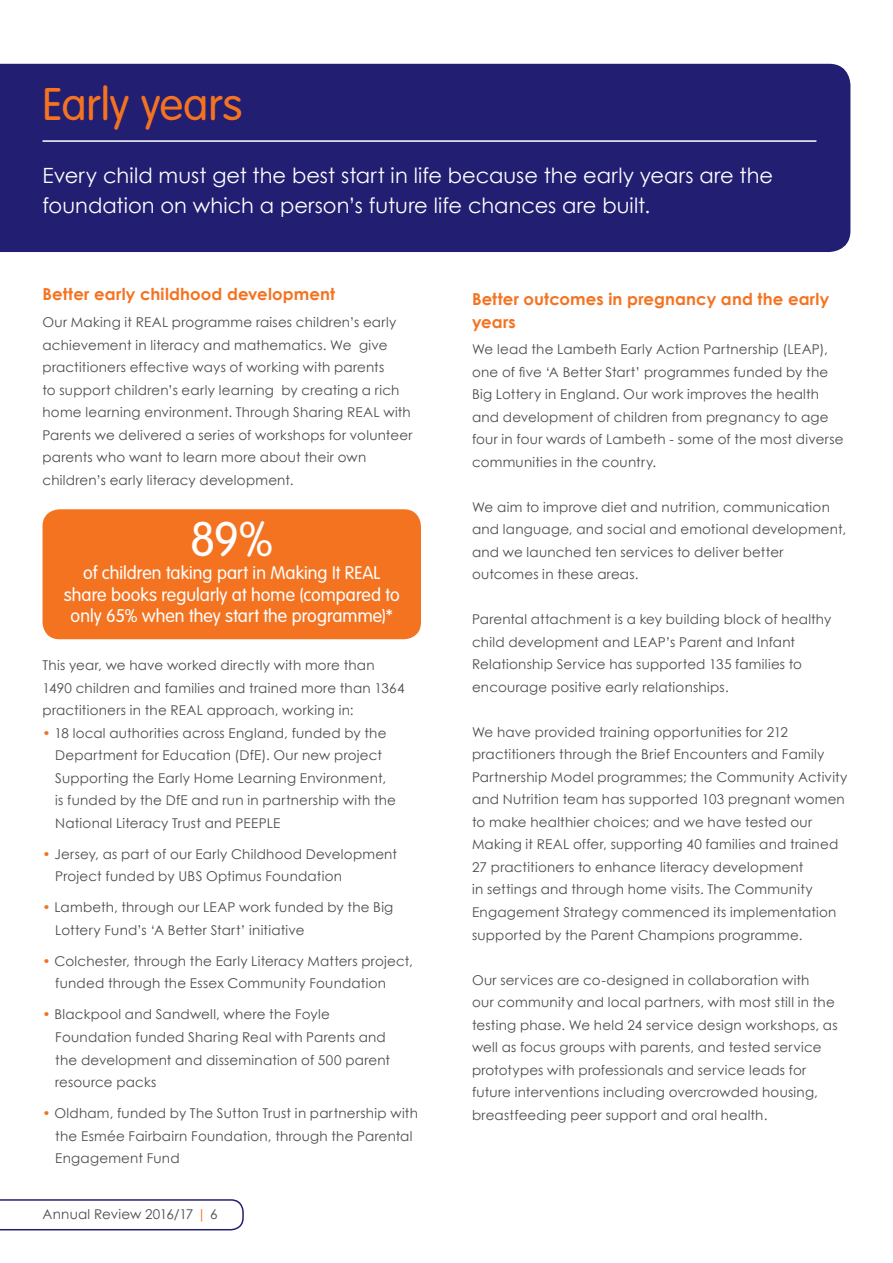
<style>
.page{position:relative;width:893px;height:1263px;background:#fff}
.page>*{position:absolute;margin:0;border:0;box-sizing:border-box;transform-origin:0 0}
.t1{font:300 48px "VAG Rounded";color:#fff}
.t2{font:300 45px "VAG Rounded";color:#f47321}
.t3{font:21px/30px "Century Gothic";color:#fff}
.t4{font:300 18px/21.6px "VAG Rounded";letter-spacing:.005em;color:#fff;text-align:center}
.t5{font:700 16.5px/22.5px "Century Gothic";letter-spacing:.01em;color:#f47321}
.t6{font:13.5px/22.5px "Century Gothic";letter-spacing:.015em;color:#4b4c4d}
.s1{color:#f47321}
</style>
<div class="page">
<div style="left:0;top:64px;width:850px;height:188px;background:#221e72"></div>
<hr style="left:43px;top:140px;width:773px;height:2px;background:#fff">
<hr style="left:43px;top:184px;width:736px;height:1px;background:#221e72">
<hr style="left:43px;top:214px;width:607px;height:1px;background:#221e72">
<div style="left:43px;top:509px;width:378px;height:130px;background:#f47321;border-radius:17px"></div>
<svg style="left:0;top:1199px;width:244px;height:31px"></svg>
<h2 class="t2" style="left:43px;top:79px;width:201px">Early years</h2>
<h3 class="t3" style="left:43px;top:160px;width:732px">Every child must get the best start in life because the early years are the foundation on which a person’s future life chances are built.</h3>
<p class="t5" style="left:43px;top:283px;width:294px">Better early childhood development</p>
<p class="t6" style="left:43px;top:311px;width:372px">Our Making it REAL programme raises children’s early achievement in literacy and mathematics. We give practitioners effective ways of working with parents<br>to support children’s early learning by creating a rich home learning environment. Through Sharing REAL with Parents we delivered a series of workshops for volunteer parents who want to learn more about their own children’s early literacy development.</p>
<h1 class="t1" style="left:190px;top:511px;width:85px">89%</h1>
<h3 class="t4" style="left:64px;top:562px;width:337px">of children taking part in Making It REAL share books regularly at home (compared to only 65% when they start the programme)*</h3>
<p class="t6" style="left:43px;top:654px;width:363px">This year, we have worked directly with more than<br>1490 children and families and trained more than 1364 practitioners in the REAL approach, working in:</p>
<p class="t6" style="left:55px;top:721px;width:342px;text-indent:-13px"><span class="s1">•</span> 18 local authorities across England, funded by the Department for Education (DfE). Our new project Supporting the Early Home Learning Environment, is funded by the DfE and run in partnership with the National Literacy Trust and PEEPLE</p>
<p class="t6" style="left:55px;top:842px;width:343px;text-indent:-13px"><span class="s1">•</span> Jersey, as part of our Early Childhood Development<br>Project funded by UBS Optimus Foundation</p>
<p class="t6" style="left:55px;top:896px;width:340px;text-indent:-13px"><span class="s1">•</span> Lambeth, through our LEAP work funded by the Big<br>Lottery Fund’s ‘A Better Start’ initiative</p>
<p class="t6" style="left:55px;top:950px;width:359px;text-indent:-13px"><span class="s1">•</span> Colchester, through the Early Literacy Matters project, funded through the Essex Community Foundation</p>
<p class="t6" style="left:55px;top:1003px;width:336px;text-indent:-13px"><span class="s1">•</span> Blackpool and Sandwell, where the Foyle Foundation funded Sharing Real with Parents and the development and dissemination of 500 parent resource packs</p>
<p class="t6" style="left:55px;top:1102px;width:364px;text-indent:-13px"><span class="s1">•</span> Oldham, funded by The Sutton Trust in partnership with the Esmée Fairbairn Foundation, through the Parental<br>Engagement Fund</p>
<p class="t6" style="left:43px;top:1202px;width:176px">Annual Review 2016/17 <span class="s1">|</span> 6</p>
<p class="t5" style="left:472px;top:287px;width:359px">Better outcomes in pregnancy and the early years</p>
<p class="t6" style="left:472px;top:338px;width:373px">We lead the Lambeth Early Action Partnership (LEAP), one of five ‘A Better Start’ programmes funded by the Big Lottery in England. Our work improves the health and development of children from pregnancy to age four in four wards of Lambeth - some of the most diverse communities in the country.</p>
<p class="t6" style="left:472px;top:496px;width:376px">We aim to improve diet and nutrition, communication and language, and social and emotional development, and we launched ten services to deliver better outcomes in these areas.</p>
<p class="t6" style="left:472px;top:608px;width:361px">Parental attachment is a key building block of healthy child development and LEAP’s Parent and Infant Relationship Service has supported 135 families to encourage positive early relationships.</p>
<p class="t6" style="left:472px;top:721px;width:377px">We have provided training opportunities for 212 practitioners through the Brief Encounters and Family Partnership Model programmes; the Community Activity and Nutrition team has supported 103 pregnant women to make healthier choices; and we have tested our Making it REAL offer, supporting 40 families and trained 27 practitioners to enhance literacy development<br>in settings and through home visits. The Community Engagement Strategy commenced its implementation supported by the Parent Champions programme.</p>
<p class="t6" style="left:472px;top:968px;width:367px">Our services are co-designed in collaboration with<br>our community and local partners, with most still in the testing phase. We held 24 service design workshops, as well as focus groups with parents, and tested service prototypes with professionals and service leads for future interventions including overcrowded housing, breastfeeding peer support and oral health.</p>
</div>
